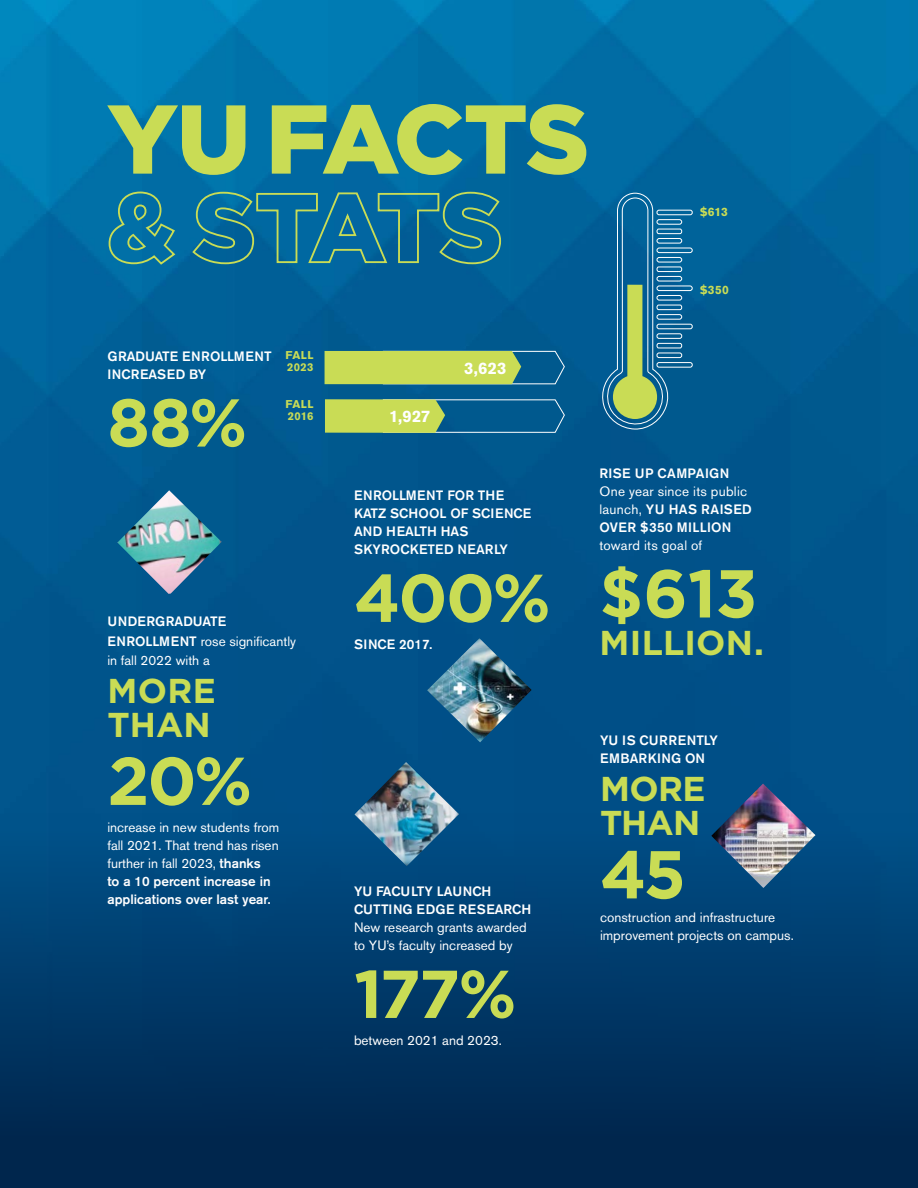
<style>
.page{position:relative;width:918px;height:1188px;background:#fff}
.page>*{position:absolute;margin:0;border:0;box-sizing:border-box;transform-origin:0 0}
.t1{font:900 97.5px/88.5px "Gotham";letter-spacing:-.02em;color:#c9dc55}
.Text_Regular{font:700 67.5px "Gotham";letter-spacing:-.03em;color:#c9dc55}
.Text_Regular-2{font:700 34.5px/34.5px "Gotham";color:#c9dc55}
.Text_Regular-3{font:700 34.5px/34.5px "Gotham";letter-spacing:-.02em;color:#c9dc55}
.t2{font:700 16.5px "Akzidenz Grotesk BE";letter-spacing:.01em;color:#fff}
.Text_Regular-4{font:13.5px/18px "Akzidenz Grotesk BE";color:#fff}
.Text_Regular-5{font:500 13.5px/18px "Akzidenz Grotesk BE";color:#fff}
.Text_Regular-6{font:13.5px/18px "Akzidenz Grotesk BE";letter-spacing:.02em;color:#fff}
.Text_Regular-7{font:500 13.5px/18px "Akzidenz Grotesk BE";letter-spacing:.02em;color:#fff}
.Text_Regular-8{font:500 13.5px "Akzidenz Grotesk BE";letter-spacing:.025em;color:#fff}
.t3{font:700 12px "Akzidenz Grotesk BE";letter-spacing:.01em;color:#c9dc55}
.t4{font:700 11.25px/12px "Akzidenz Grotesk BE";letter-spacing:.025em;color:#c9dc55}
.s1{font-weight:500}
</style>
<div class="page">
<img style="left:0;top:0;width:918px;height:813px">
<div style="left:0;top:813px;width:918px;height:375px;background:linear-gradient(to bottom,#005088,#002146)"></div>
<div style="left:657px;top:210px;width:36px;height:5px;border:1px solid #fff;border-radius:2px"></div>
<div style="left:657px;top:248px;width:36px;height:5px;border:1px solid #fff;border-radius:2px"></div>
<div style="left:657px;top:286px;width:36px;height:5px;border:1px solid #fff;border-radius:2px"></div>
<div style="left:657px;top:324px;width:36px;height:5px;border:1px solid #fff;border-radius:2px"></div>
<div style="left:657px;top:362px;width:36px;height:6px;border:1px solid #fff;border-radius:2px"></div>
<svg style="left:600px;top:192px;width:82px;height:238px;background:#367f95"></svg>
<svg style="left:325px;top:351px;width:240px;height:34px;background:#a1c263"></svg>
<svg style="left:325px;top:399px;width:240px;height:34px;background:#689c77"></svg>
<img style="left:355px;top:762px;width:104px;height:104px">
<img style="left:427px;top:638px;width:105px;height:104px">
<img style="left:117px;top:490px;width:105px;height:104px">
<img style="left:711px;top:784px;width:104px;height:104px">
<p class="t1" style="left:107px;top:94px;width:484px">YU FACTS &amp; STATS</p>
<p class="t3" style="left:700px;top:205px;width:30px">$613</p>
<p class="t3" style="left:700px;top:283px;width:31px">$350</p>
<p class="Text_Regular-5" style="left:107px;top:347px;width:166px">GRADUATE ENROLLMENT<br>INCREASED BY</p>
<p class="Text_Regular" style="left:107px;top:378px;width:141px">88%</p>
<p class="t4" style="left:285px;top:349px;width:29px">FALL<br>2023</p>
<p class="t4" style="left:285px;top:398px;width:29px">FALL<br>2016</p>
<p class="Text_Regular-4" style="left:107px;top:612px;width:190px;line-height:19.5px"><span class="s1">UNDERGRADUATE<br>ENROLLMENT</span> rose significantly in fall 2022 with a</p>
<p class="Text_Regular-2" style="left:107px;top:673px;width:110px">MORE<br>THAN</p>
<p class="Text_Regular" style="left:107px;top:736px;width:146px">20%</p>
<p class="Text_Regular-4" style="left:107px;top:818px;width:173px">increase in new students from fall 2021. That trend has risen further in fall 2023, <span class="s1">thanks<br>to a 10 percent increase in applications over last year.</span></p>
<p class="t2" style="left:389px;top:407px;width:43px">1,927</p>
<p class="t2" style="left:464px;top:358px;width:44px">3,623</p>
<p class="Text_Regular-5" style="left:354px;top:486px;width:179px">ENROLLMENT FOR THE<br>KATZ SCHOOL OF SCIENCE<br>AND HEALTH HAS<br>SKYROCKETED NEARLY</p>
<p class="Text_Regular" style="left:354px;top:553px;width:198px">400%</p>
<p class="Text_Regular-5" style="left:354px;top:635px;width:80px">SINCE 2017.</p>
<p class="Text_Regular-4" style="left:354px;top:883px;width:179px"><span class="s1">YU FACULTY LAUNCH<br>CUTTING EDGE RESEARCH<br></span>New research grants awarded to YU’s faculty increased by</p>
<p class="Text_Regular" style="left:354px;top:949px;width:164px">177%</p>
<p class="Text_Regular-4" style="left:354px;top:1031px;width:149px">between 2021 and 2023.</p>
<p class="Text_Regular-8" style="left:599px;top:465px;width:131px">RISE UP CAMPAIGN</p>
<p class="Text_Regular-6" style="left:599px;top:482px;width:154px">One year since its public launch, <span class="s1">YU HAS RAISED<br>OVER $350 MILLION </span>toward its goal of</p>
<p class="Text_Regular" style="left:599px;top:549px;width:160px">$613</p>
<p class="Text_Regular-2" style="left:599px;top:625px;width:166px">MILLION.</p>
<p class="Text_Regular-7" style="left:600px;top:731px;width:119px">YU IS CURRENTLY<br>EMBARKING ON</p>
<p class="Text_Regular-3" style="left:600px;top:771px;width:107px">MORE<br>THAN</p>
<p class="Text_Regular" style="left:600px;top:830px;width:87px">45</p>
<p class="Text_Regular-4" style="left:600px;top:909px;width:195px">construction and infrastructure improvement projects on campus.</p>
</div>
